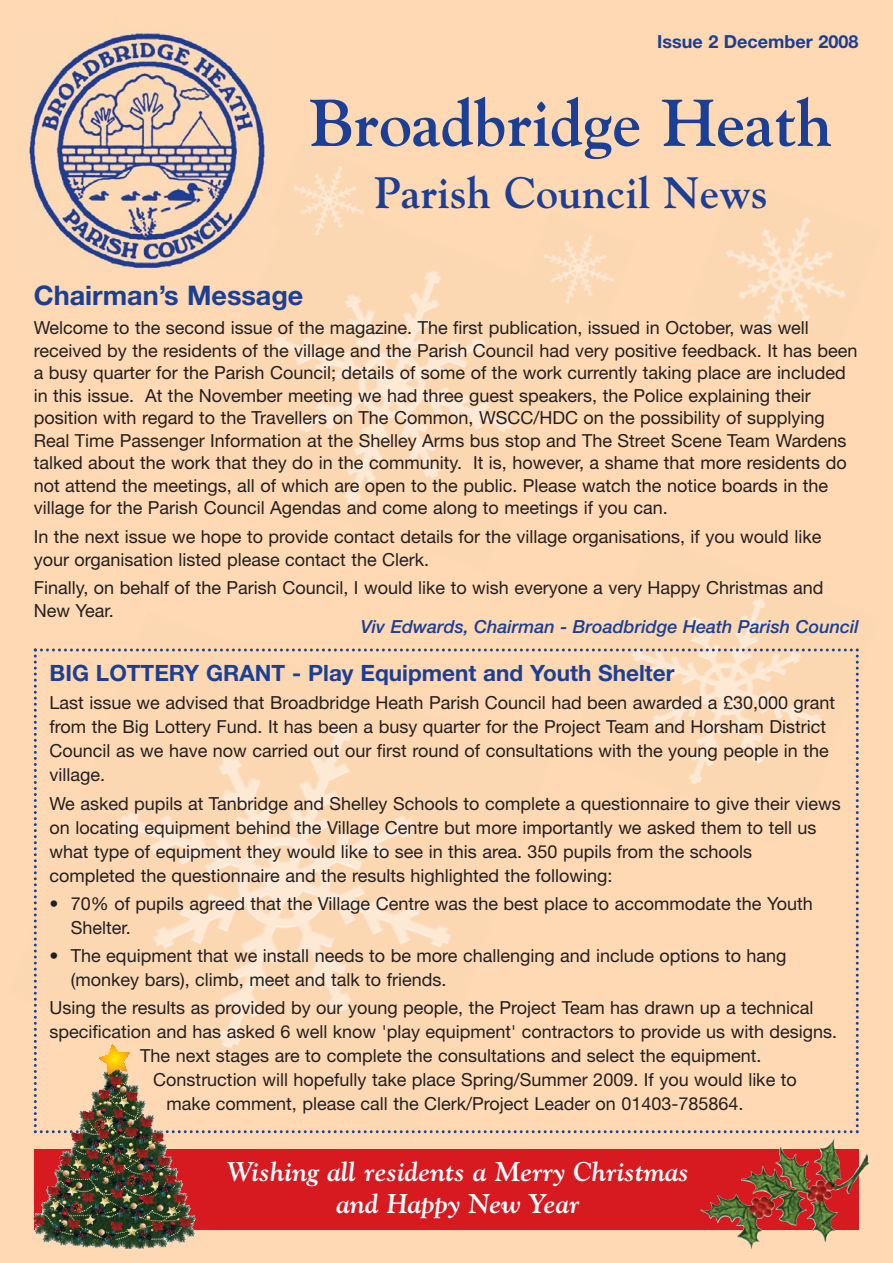
<style>
.page{position:relative;width:893px;height:1263px;background:#fff}
.page>*{position:absolute;margin:0;border:0;box-sizing:border-box;transform-origin:0 0}
.t1{font:700 65.55px "Goudy";color:#1b3f94}
.t2{font:700 43.65px "Goudy";color:#1b3f94}
.t3{font:italic 700 27px/32.4px "Goudy";color:#fff;text-align:center}
.t4{font:700 27px "Helvetica Neue";color:#1b3f94}
.t5{font:700 22.5px "Helvetica Neue";color:#1b3f94}
.t6{font:18px/22.5px "Helvetica Neue";color:#231f20}
.t7{font:italic 500 18px "Helvetica Neue";color:#1b3f94}
.t8{font:700 18px "Helvetica Neue";color:#1b3f94}
</style>
<div class="page">
<div style="left:0;top:1px;width:893px;height:1262px;background:#fed9b3"></div>
<img style="left:25px;top:32px;width:241px;height:237px">
<div style="left:34px;top:1149px;width:825px;height:80px;background:#d71920"></div>
<img style="left:700px;top:1138px;width:169px;height:111px">
<img style="left:193px;top:190px;width:319px;height:315px">
<img style="left:689px;top:598px;width:77px;height:50px">
<img style="left:113px;top:1133px;width:83px;height:110px">
<img style="left:726px;top:217px;width:120px;height:118px">
<img style="left:270px;top:166px;width:115px;height:90px">
<svg style="left:34px;top:648px;width:825px;height:485px"></svg>
<img style="left:543px;top:235px;width:71px;height:69px">
<p class="t8" style="left:657px;top:35px;width:203px">Issue 2 December 2008</p>
<h1 class="t1" style="left:310px;top:97px;width:524px">Broadbridge Heath</h1>
<h2 class="t2" style="left:374px;top:176px;width:395px">Parish Council News</h2>
<h3 class="t4" style="left:34px;top:286px;width:271px">Chairman’s Message</h3>
<p class="t6" style="left:34px;top:318px;width:825px">Welcome to the second issue of the magazine. The first publication, issued in October, was well received by the residents of the village and the Parish Council had very positive feedback. It has been a busy quarter for the Parish Council; details of some of the work currently taking place are included in this issue. At the November meeting we had three guest speakers, the Police explaining their position with regard to the Travellers on The Common, WSCC/HDC on the possibility of supplying Real Time Passenger Information at the Shelley Arms bus stop and The Street Scene Team Wardens talked about the work that they do in the community. It is, however, a shame that more residents do not attend the meetings, all of which are open to the public. Please watch the notice boards in the village for the Parish Council Agendas and come along to meetings if you can.</p>
<p class="t6" style="left:34px;top:527px;width:789px">In the next issue we hope to provide contact details for the village organisations, if you would like your organisation listed please contact the Clerk.</p>
<p class="t6" style="left:34px;top:578px;width:791px">Finally, on behalf of the Parish Council, I would like to wish everyone a very Happy Christmas and<br>New Year.</p>
<p class="t7" style="left:361px;top:620px;width:499px">Viv Edwards, Chairman - Broadbridge Heath Parish Council</p>
<p class="t5" style="left:50px;top:665px;width:626px">BIG LOTTERY GRANT - Play Equipment and Youth Shelter</p>
<p class="t6" style="left:50px;top:693px;width:787px;line-height:24px">Last issue we advised that Broadbridge Heath Parish Council had been awarded a £30,000 grant from the Big Lottery Fund. It has been a busy quarter for the Project Team and Horsham District Council as we have now carried out our first round of consultations with the young people in the village.</p>
<p class="t6" style="left:50px;top:793px;width:793px;line-height:24px">We asked pupils at Tanbridge and Shelley Schools to complete a questionnaire to give their views on locating equipment behind the Village Centre but more importantly we asked them to tell us what type of equipment they would like to see in this area. 350 pupils from the schools completed the questionnaire and the results highlighted the following:</p>
<p class="t6" style="left:71px;top:893px;width:743px;line-height:24px;text-indent:-21px">• 70% of pupils agreed that the Village Centre was the best place to accommodate the Youth<br>Shelter.</p>
<p class="t6" style="left:71px;top:945px;width:717px;line-height:24px;text-indent:-21px">• The equipment that we install needs to be more challenging and include options to hang (monkey bars), climb, meet and talk to friends.</p>
<p class="t6" style="left:50px;top:998px;width:765px">Using the results as provided by our young people, the Project Team has drawn up a technical</p>
<p class="t6" style="left:50px;top:1022px;width:789px">specification and has asked 6 well know 'play equipment' contractors to provide us with designs.</p>
<p class="t6" style="left:140px;top:1046px;width:623px">The next stages are to complete the consultations and select the equipment.</p>
<p class="t6" style="left:153px;top:1070px;width:645px">Construction will hopefully take place Spring/Summer 2009. If you would like to</p>
<p class="t6" style="left:166px;top:1094px;width:579px">make comment, please call the Clerk/Project Leader on 01403-785864.</p>
<h3 class="t3" style="left:227px;top:1157px;width:463px">Wishing all residents a Merry Christmas and Happy New Year</h3>
</div>
